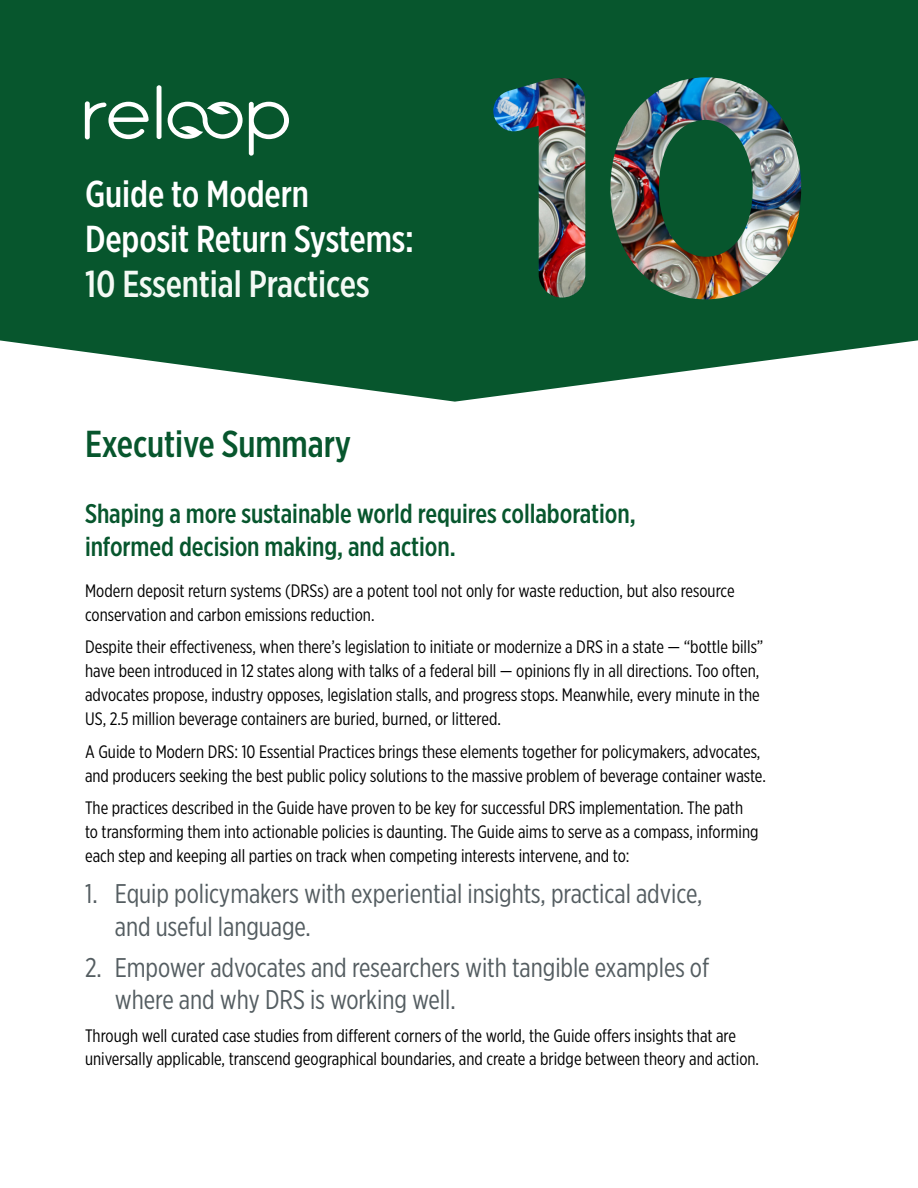
<style>
.page{position:relative;width:918px;height:1188px;background:#fff}
.page>*{position:absolute;margin:0;border:0;box-sizing:border-box;transform-origin:0 0}
.t1{font:500 37.5px/45px "Gotham X Narrow";letter-spacing:-.005em;color:#fff}
.t2{font:500 37.5px "Gotham X Narrow";letter-spacing:-.005em;color:#f3f9f4}
.t3{font:500 37.5px "Gotham X Narrow";letter-spacing:-.005em;color:#07562d}
.t4{font:27px/32.4px "Gotham X Narrow";letter-spacing:-.005em;color:#545d61}
.t5{font:500 27px/32.4px "Gotham X Narrow";letter-spacing:-.005em;color:#07562d}
.t6{font:18px/24px "Gotham X Narrow";color:#000}
</style>
<div class="page">
<svg style="left:0;top:0;width:918px;height:402px;background:#246a46"></svg>
<img style="left:450px;top:26px;width:404px;height:311px">
<hr style="left:157px;top:85px;width:4px;height:54px;background:#fff;border-radius:2px">
<svg style="left:85px;top:101px;width:64px;height:38px"></svg>
<svg style="left:249px;top:102px;width:40px;height:54px"></svg>
<svg style="left:168px;top:102px;width:75px;height:37px"></svg>
<h1 class="t1" style="left:85px;top:170px;width:330px">Guide to Modern<br>Deposit Return Systems:</h1>
<h1 class="t2" style="left:85px;top:261px;width:286px">10 Essential Practices</h1>
<h1 class="t3" style="left:85px;top:421px;width:268px">Executive Summary</h1>
<h2 class="t5" style="left:85px;top:497px;width:552px">Shaping a more sustainable world requires collaboration, informed decision making, and action.</h2>
<p class="t6" style="left:85px;top:578px;width:651px">Modern deposit return systems (DRSs) are a potent tool not only for waste reduction, but also resource conservation and carbon emissions reduction.</p>
<p class="t6" style="left:85px;top:635px;width:680px">Despite their effectiveness, when there’s legislation to initiate or modernize a DRS in a state — “bottle bills” have been introduced in 12 states along with talks of a federal bill — opinions fly in all directions. Too often, advocates propose, industry opposes, legislation stalls, and progress stops. Meanwhile, every minute in the US, 2.5 million beverage containers are buried, burned, or littered.</p>
<p class="t6" style="left:85px;top:739px;width:682px">A Guide to Modern DRS: 10 Essential Practices brings these elements together for policymakers, advocates, and producers seeking the best public policy solutions to the massive problem of beverage container waste.</p>
<p class="t6" style="left:85px;top:796px;width:675px">The practices described in the Guide have proven to be key for successful DRS implementation. The path to transforming them into actionable policies is daunting. The Guide aims to serve as a compass, informing each step and keeping all parties on track when competing interests intervene, and to:</p>
<h2 class="t4" style="left:115px;top:877px;width:589px;text-indent:-30px">1. Equip policymakers with experiential insights, practical advice, and useful language.</h2>
<h2 class="t4" style="left:115px;top:950px;width:596px;text-indent:-30px">2. Empower advocates and researchers with tangible examples of where and why DRS is working well.</h2>
<p class="t6" style="left:85px;top:1023px;width:676px">Through well curated case studies from different corners of the world, the Guide offers insights that are universally applicable, transcend geographical boundaries, and create a bridge between theory and action.</p>
</div>
